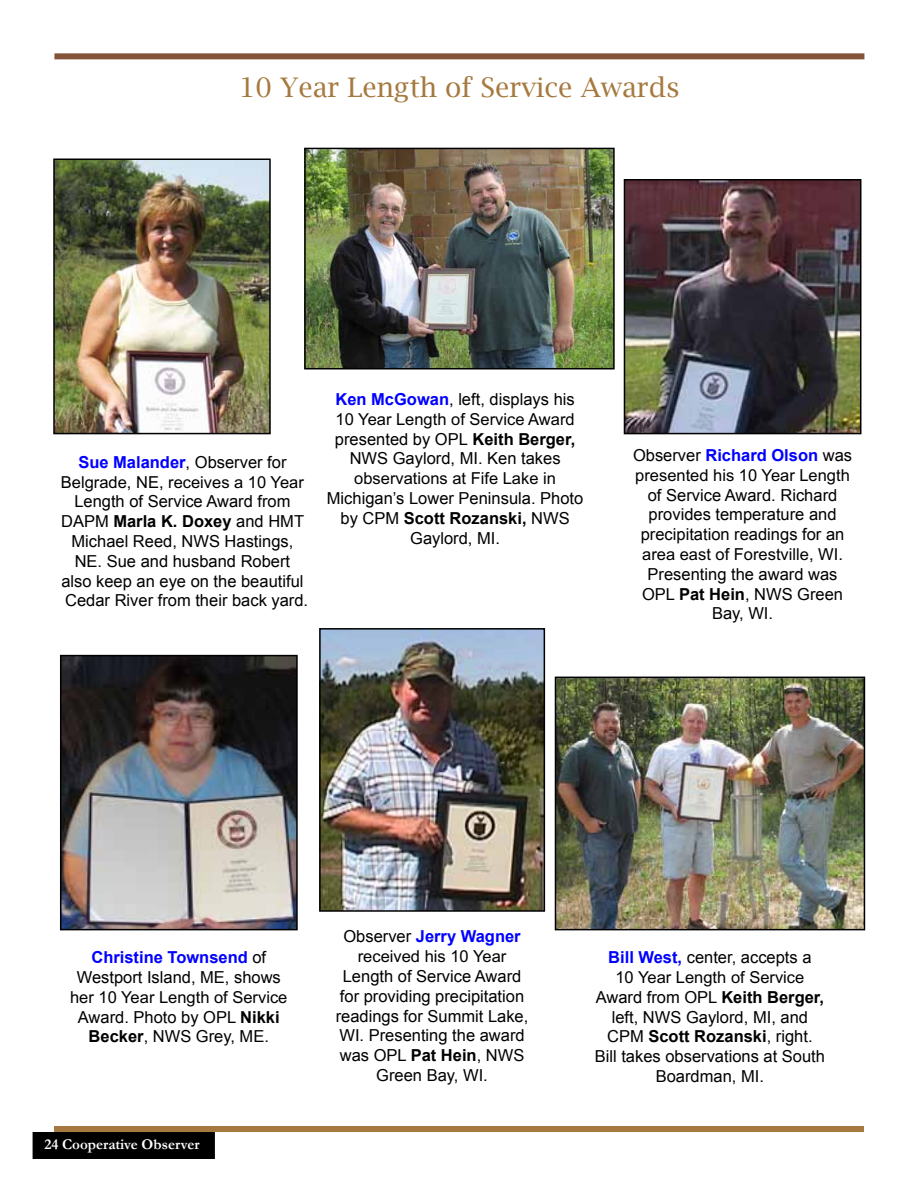
<style>
.page{position:relative;width:918px;height:1188px;background:#fff}
.page>*{position:absolute;margin:0;border:0;box-sizing:border-box;transform-origin:0 0}
.t1{font:27px "Lucida Bright";color:#a5793f}
.t2{font:16.5px/19.8px "Arial";color:#000;text-align:center}
.t3{font:700 15px "Garamond";color:#fff}
.s1{font-weight:700;color:#00f}
.s2{font-weight:700}
</style>
<div class="page">
<div style="left:33px;top:1133px;width:181px;height:25px;background:#000"></div>
<div style="left:33px;top:1132px;width:182px;height:27px;border:2px solid #000"></div>
<div style="left:54px;top:1126px;width:810px;height:6px;background:#a5793f"></div>
<img style="left:627px;top:182px;width:231px;height:249px">
<div style="left:624px;top:179px;width:237px;height:255px;border:2px solid #000"></div>
<img style="left:63px;top:658px;width:232px;height:269px">
<div style="left:60px;top:655px;width:238px;height:275px;border:2px solid #000"></div>
<img style="left:322px;top:631px;width:220px;height:278px">
<div style="left:319px;top:628px;width:226px;height:284px;border:2px solid #000"></div>
<img style="left:56px;top:162px;width:212px;height:269px">
<div style="left:53px;top:159px;width:218px;height:275px;border:2px solid #000"></div>
<img style="left:307px;top:151px;width:305px;height:215px">
<div style="left:304px;top:148px;width:311px;height:221px;border:2px solid #000"></div>
<img style="left:558px;top:680px;width:304px;height:247px">
<div style="left:555px;top:677px;width:310px;height:253px;border:2px solid #000"></div>
<div style="left:54px;top:53px;width:810px;height:6px;background:#845339"></div>
<h1 class="t1" style="left:239px;top:72px;width:442px">10 Year Length of Service Awards</h1>
<p class="t2" style="left:61px;top:452px;width:249px"><span class="s1">Sue Malander</span>, Observer for<br>Belgrade, NE, receives a 10 Year<br>Length of Service Award from<br>DAPM <span class="s2">Marla K. Doxey</span> and HMT<br>Michael Reed, NWS Hastings,<br>NE. Sue and husband Robert also keep an eye on the beautiful<br>Cedar River from their back yard.</p>
<p class="t2" style="left:327px;top:389px;width:258px"><span class="s1">Ken McGowan</span>, left, displays his<br>10 Year Length of Service Award presented by OPL <span class="s2">Keith Berger,<br></span>NWS Gaylord, MI. Ken takes observations at Fife Lake in<br>Michigan’s Lower Peninsula. Photo by CPM <span class="s2">Scott Rozanski,</span> NWS<br>Gaylord, MI.</p>
<p class="t2" style="left:633px;top:445px;width:221px">Observer <span class="s1">Richard Olson</span> was presented his 10 Year Length of Service Award. Richard provides temperature and precipitation readings for an area east of Forestville, WI.<br>Presenting the award was<br>OPL <span class="s2">Pat Hein</span>, NWS Green<br>Bay, WI.</p>
<p class="t2" style="left:70px;top:948px;width:219px"><span class="s1">Christine Townsend</span> of<br>Westport Island, ME, shows her 10 Year Length of Service<br>Award. Photo by OPL <span class="s2">Nikki<br>Becker</span>, NWS Grey, ME.</p>
<p class="t3" style="left:44px;top:1134px;width:157px">24 Cooperative Observer</p>
<p class="t2" style="left:336px;top:927px;width:194px">Observer <span class="s1">Jerry Wagner </span>received his 10 Year<br>Length of Service Award for providing precipitation readings for Summit Lake,<br>WI. Presenting the award was OPL <span class="s2">Pat Hein</span>, NWS<br>Green Bay, WI.</p>
<p class="t2" style="left:595px;top:948px;width:232px"><span class="s1">Bill West,</span> center, accepts a<br>10 Year Length of Service<br>Award from OPL <span class="s2">Keith Berger, </span>left, NWS Gaylord, MI, and<br>CPM <span class="s2">Scott Rozanski</span>, right.<br>Bill takes observations at South<br>Boardman, MI.</p>
</div>
